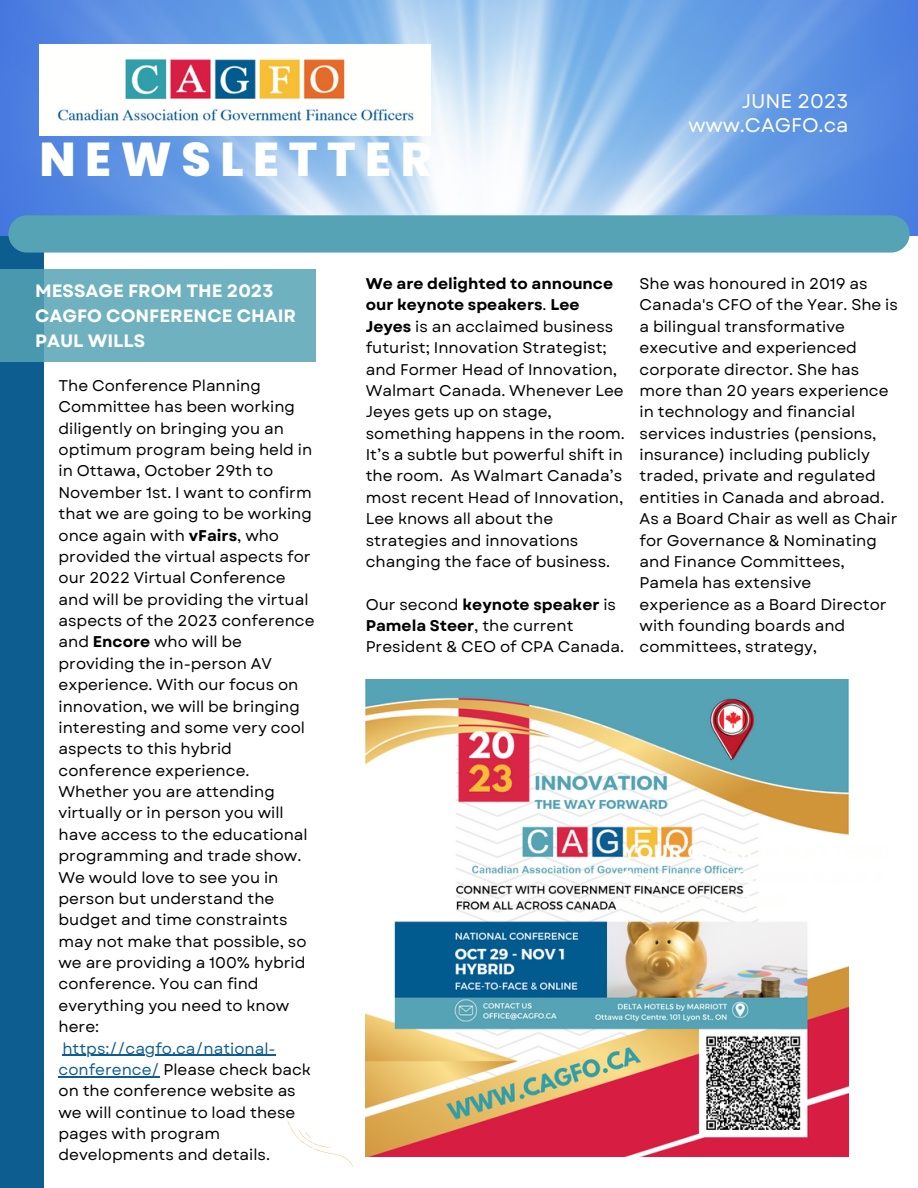
<style>
.page{position:relative;width:918px;height:1188px;background:#fff}
.page>*{position:absolute;margin:0;border:0;box-sizing:border-box;transform-origin:0 0}
.t1{font:800 47.4px "Poppins";letter-spacing:.2em;color:#fff}
.t2{font:19.8px "Garet";color:#fff}
.t3{font:700 17.85px "Garet";color:#fefefd}
.t4{font:15.45px/21.3px "Garet";color:#000}
.s1{font-weight:700}
.s2{color:#0e5d90}
</style>
<div class="page">
<div style="left:0;top:0;width:44px;height:1188px;background:#0e5d90"></div>
<hr style="left:62px;top:1055px;width:214px;height:1px;background:#0e5d90">
<hr style="left:59px;top:1076px;width:101px;height:1px;background:#0e5d90">
<svg style="left:0;top:269px;width:316px;height:92px;fill:#6fb1bf"></svg>
<svg style="left:288px;top:1121px;width:65px;height:46px"></svg>
<img style="left:0;top:0;width:918px;height:235px">
<img style="left:39px;top:45px;width:392px;height:91px">
<div style="left:8px;top:215px;width:902px;height:38px;background:#55a3b4;border-radius:19px"></div>
<img style="left:366px;top:679px;width:482px;height:477px">
<p class="t1" style="left:39px;top:126px;width:394px">NEWSLETTER</p>
<p class="t2" style="left:742px;top:87px;width:108px">JUNE 2023</p>
<p class="t2" style="left:689px;top:110px;width:161px">www.CAGFO.ca</p>
<p class="t3" style="left:35px;top:278px;width:240px">MESSAGE FROM THE 2023</p>
<p class="t3" style="left:35px;top:303px;width:262px">CAGFO CONFERENCE CHAIR</p>
<p class="t3" style="left:35px;top:328px;width:112px">PAUL WILLS</p>
<p class="t4" style="left:59px;top:375px;width:258px">The Conference Planning<br>Committee has been working diligently on bringing you an optimum program being held in in Ottawa, October 29th to<br>November 1st. I want to confirm that we are going to be working once again with <span class="s1">vFairs</span>, who provided the virtual aspects for our 2022 Virtual Conference and will be providing the virtual aspects of the 2023 conference and <span class="s1">Encore</span> who will be providing the in-person AV experience. With our focus on innovation, we will be bringing interesting and some very cool aspects to this hybrid conference experience.<br>Whether you are attending virtually or in person you will have access to the educational programming and trade show.<br>We would love to see you in person but understand the budget and time constraints may not make that possible, so we are providing a 100% hybrid conference. You can find everything you need to know here: <span class="s2">https://cagfo.ca/national&shy;conference/</span> Please check back on the conference website as we will continue to load these pages with program developments and details.</p>
<p class="t4" style="left:366px;top:273px;width:261px"><span class="s1">We are delighted to announce our keynote speakers</span>. <span class="s1">Lee<br>Jeyes</span> is an acclaimed business futurist; Innovation Strategist; and Former Head of Innovation,<br>Walmart Canada. Whenever Lee<br>Jeyes gets up on stage, something happens in the room.<br>It’s a subtle but powerful shift in the room. As Walmart Canada’s most recent Head of Innovation,<br>Lee knows all about the strategies and innovations changing the face of business.</p>
<p class="t4" style="left:366px;top:594px;width:260px">Our second <span class="s1">keynote speaker</span> is<br><span class="s1">Pamela Steer</span>, the current<br>President &amp; CEO of CPA Canada.</p>
<p class="t4" style="left:640px;top:273px;width:260px">She was honoured in 2019 as<br>Canada's CFO of the Year. She is a bilingual transformative executive and experienced corporate director. She has more than 20 years experience in technology and financial services industries (pensions, insurance) including publicly traded, private and regulated entities in Canada and abroad.<br>As a Board Chair as well as Chair for Governance &amp; Nominating and Finance Committees,<br>Pamela has extensive experience as a Board Director with founding boards and committees, strategy,</p>
</div>
